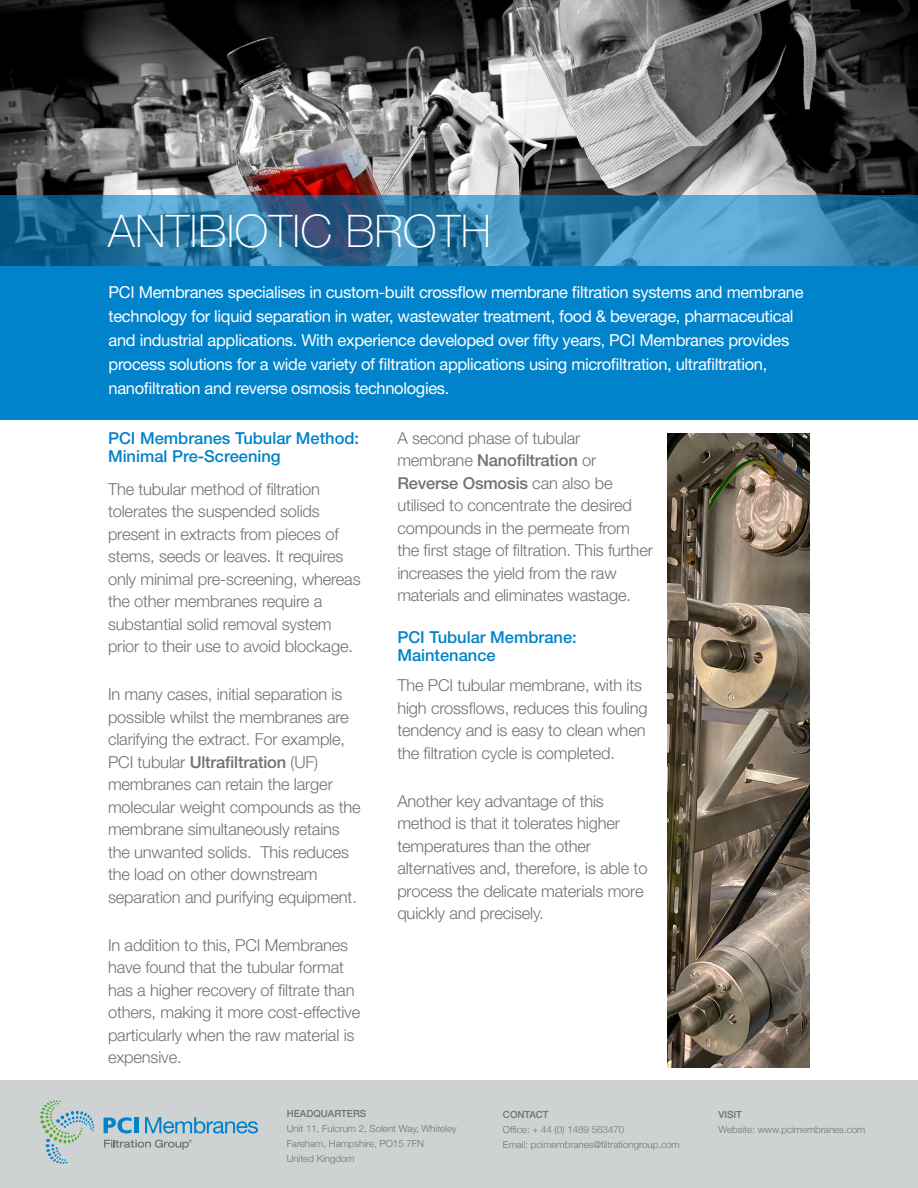
<style>
.page{position:relative;width:918px;height:1188px;background:#fff}
.page>*{position:absolute;margin:0;border:0;box-sizing:border-box;transform-origin:0 0}
.txt1{font:100 45px "Helvetica Neue LT Std";letter-spacing:.01em;color:#fff}
.Paragraph_Style_1{font:300 16.5px/22.5px "Helvetica Neue LT Std";letter-spacing:-.01em;color:#717271}
.Paragraph_Style_1-2{font:16.5px/24px "Helvetica Neue LT Std";letter-spacing:-.02em;color:#fff}
.Paragraph_Style_1-3{font:500 16.5px/18px "Helvetica Neue LT Std";color:#0083ca}
.t1{font:300 9.75px/15px "Helvetica Neue";color:#717271}
.t2{font:500 9.75px "Helvetica Neue";color:#717271}
.s1{font-weight:500}
</style>
<div class="page">
<div style="left:0;top:1080px;width:918px;height:108px;background:#cfd2d3"></div>
<svg style="left:40px;top:1100px;width:54px;height:64px"></svg>
<svg style="left:104px;top:1140px;width:88px;height:10px"></svg>
<svg style="left:145px;top:1117px;width:113px;height:16px"></svg>
<svg style="left:104px;top:1117px;width:27px;height:16px"></svg>
<hr style="left:134px;top:1118px;width:4px;height:15px;background:#0083ca">
<img style="left:0;top:0;width:918px;height:195px">
<div style="left:0;top:266px;width:918px;height:153px;background:#0083ca"></div>
<svg style="left:0;top:195px;width:918px;height:71px;background:#347ea8"></svg>
<img style="left:668px;top:434px;width:142px;height:633px">
<p class="txt1" style="left:108px;top:206px;width:385px">ANTIBIOTIC BROTH</p>
<p class="Paragraph_Style_1-2" style="left:109px;top:280px;width:696px">PCI Membranes specialises in custom-built crossflow membrane filtration systems and membrane technology for liquid separation in water, wastewater treatment, food &amp; beverage, pharmaceutical and industrial applications. With experience developed over fifty years, PCI Membranes provides process solutions for a wide variety of filtration applications using microfiltration, ultrafiltration, nanofiltration and reverse osmosis technologies.</p>
<p class="Paragraph_Style_1-3" style="left:108px;top:429px;width:253px">PCI Membranes Tubular Method:<br>Minimal Pre-Screening</p>
<p class="Paragraph_Style_1" style="left:108px;top:477px;width:254px">The tubular method of filtration tolerates the suspended solids present in extracts from pieces of stems, seeds or leaves. It requires only minimal pre-screening, whereas the other membranes require a substantial solid removal system prior to their use to avoid blockage.</p>
<p class="Paragraph_Style_1" style="left:108px;top:683px;width:254px">In many cases, initial separation is possible whilst the membranes are clarifying the extract. For example, PCI tubular <span class="s1">Ultrafiltration</span> (UF) membranes can retain the larger molecular weight compounds as the membrane simultaneously retains the unwanted solids. This reduces the load on other downstream separation and purifying equipment.</p>
<p class="Paragraph_Style_1" style="left:108px;top:933px;width:254px">In addition to this, PCI Membranes have found that the tubular format has a higher recovery of filtrate than others, making it more cost-effective particularly when the raw material is expensive.</p>
<p class="Paragraph_Style_1" style="left:397px;top:426px;width:257px">A second phase of tubular membrane <span class="s1">Nanofiltration</span> or<br><span class="s1">Reverse Osmosis</span> can also be utilised to concentrate the desired compounds in the permeate from the first stage of filtration. This further increases the yield from the raw materials and eliminates wastage.</p>
<p class="Paragraph_Style_1-3" style="left:397px;top:628px;width:181px">PCI Tubular Membrane:<br>Maintenance</p>
<p class="Paragraph_Style_1" style="left:397px;top:674px;width:252px">The PCI tubular membrane, with its high crossflows, reduces this fouling tendency and is easy to clean when the filtration cycle is completed.</p>
<p class="Paragraph_Style_1" style="left:397px;top:789px;width:252px">Another key advantage of this method is that it tolerates higher temperatures than the other alternatives and, therefore, is able to process the delicate materials more quickly and precisely.</p>
<p class="t2" style="left:287px;top:1105px;width:81px">HEADQUARTERS</p>
<p class="t1" style="left:287px;top:1120px;width:171px">Unit 11, Fulcrum 2, Solent Way, Whiteley<br>Fareham, Hampshire, PO15 7FN<br>United Kingdom</p>
<p class="t2" style="left:503px;top:1107px;width:47px">CONTACT</p>
<p class="t1" style="left:503px;top:1121px;width:178px">Office: + 44 (0) 1489 563470<br>Email: pcimembranes@filtrationgroup.com</p>
<p class="t2" style="left:718px;top:1107px;width:25px">VISIT</p>
<p class="t1" style="left:718px;top:1122px;width:148px">Website: www.pcimembranes.com</p>
</div>
